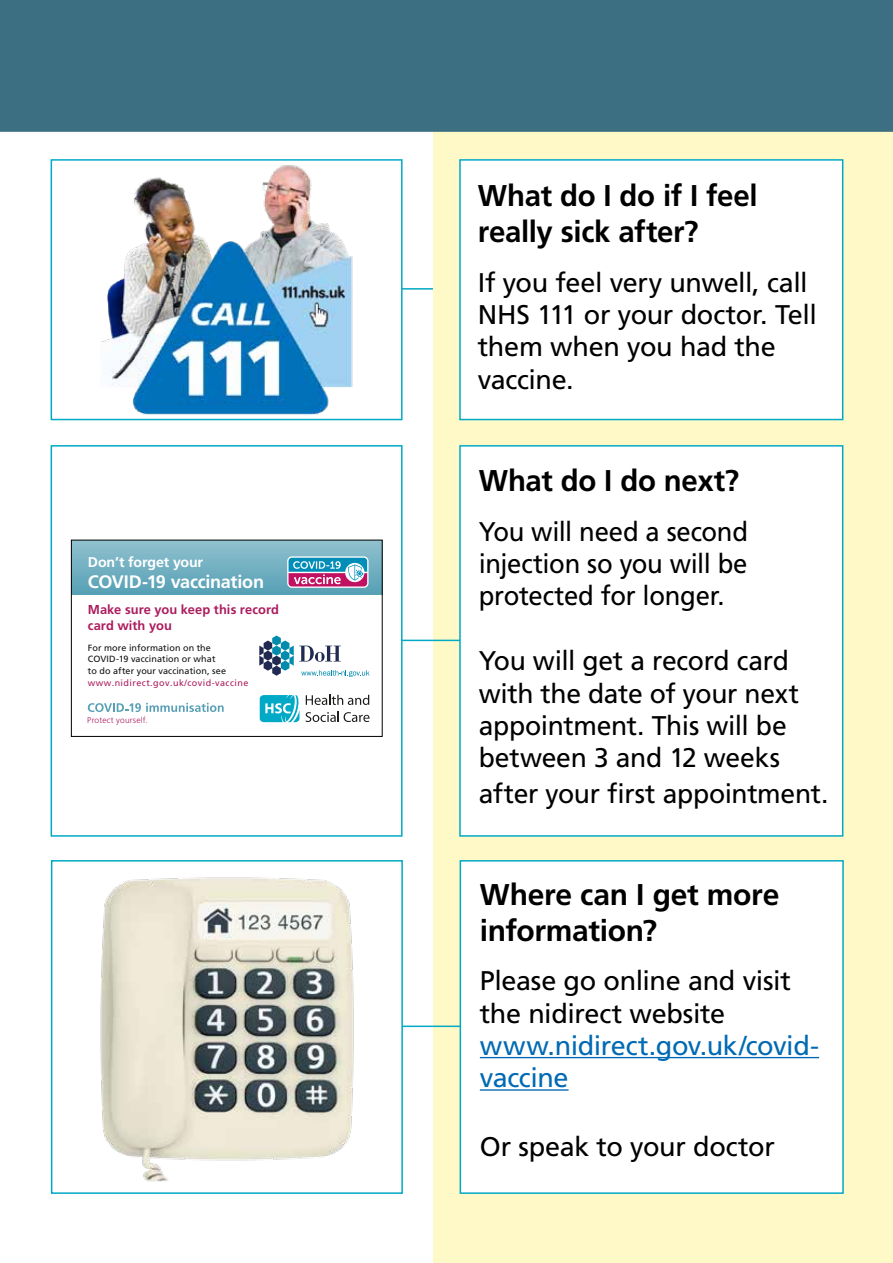
<style>
.page{position:relative;width:893px;height:1263px;background:#fff}
.page>*{position:absolute;margin:0;border:0;box-sizing:border-box;transform-origin:0 0}
.t1{font:700 30px/36px "Frutiger";letter-spacing:-.01em;color:#000}
.t2{font:27px/32.4px "Frutiger";letter-spacing:-.015em;color:#000}
.t3{font:27px/32.4px "Frutiger";letter-spacing:-.015em;color:#000;text-align:justify;scale:.95 1}
.t4{font:27px/32.4px "Frutiger";letter-spacing:-.015em;color:#006ab4}
.t5{font:700 18px "Frutiger";letter-spacing:-.015em;color:#fff}
.t6{font:700 14.25px "Frutiger";letter-spacing:-.01em;color:#fff}
.t7{font:700 12.9px/15.5px "Frutiger";letter-spacing:.005em;color:#ac1c5e}
.t8{font:9px/11.6px "Frutiger";letter-spacing:.01em;color:#121212}
.t9{font:9px "Frutiger";letter-spacing:.05em;color:#ac1c5e}
.t10{font:300 8.4px "Frutiger";letter-spacing:.025em;color:#ac1c5e}
</style>
<div class="page">
<hr style="left:106px;top:288px;width:388px;height:2px;background:#00a9c5">
<div style="left:434px;top:108px;width:459px;height:1155px;background:#fff9c7"></div>
<div style="left:0;top:0;width:893px;height:132px;background:#3d6f82"></div>
<hr style="left:160px;top:640px;width:337px;height:1px;background:#00a9c5">
<hr style="left:170px;top:1025px;width:333px;height:2px;background:#00a9c5">
<div style="left:459px;top:159px;width:384px;height:261px;background:#fff;border:2px solid #00a9c5"></div>
<div style="left:459px;top:445px;width:384px;height:392px;background:#fff;border:2px solid #00a9c5"></div>
<div style="left:51px;top:159px;width:352px;height:261px;background:#fff;border:2px solid #00a9c5"></div>
<div style="left:51px;top:445px;width:352px;height:392px;background:#fff;border:2px solid #00a9c5"></div>
<div style="left:51px;top:860px;width:352px;height:334px;background:#fff;border:2px solid #00a9c5"></div>
<div style="left:460px;top:860px;width:384px;height:334px;background:#fff;border:2px solid #00a9c5"></div>
<hr style="left:480px;top:1057px;width:339px;height:1px;background:#006ab4">
<hr style="left:480px;top:1089px;width:89px;height:2px;background:#006ab4">
<img style="left:95px;top:165px;width:263px;height:256px">
<img style="left:100px;top:877px;width:254px;height:305px">
<div style="left:71px;top:540px;width:311px;height:55px;background:linear-gradient(to bottom,#91c1cf,#55a0b5)"></div>
<svg style="left:88px;top:703px;width:136px;height:9px"></svg>
<svg style="left:259px;top:635px;width:111px;height:42px"></svg>
<svg style="left:259px;top:694px;width:111px;height:29px"></svg>
<svg style="left:287px;top:556px;width:82px;height:32px;background:#9291b7"></svg>
<div style="left:71px;top:540px;width:312px;height:197px;border:1px solid #000"></div>
<p class="t6" style="left:88px;top:554px;width:117px">Don’t forget your</p>
<p class="t5" style="left:88px;top:571px;width:178px">COVID-19 vaccination</p>
<p class="t7" style="left:88px;top:602px;width:193px">Make sure you keep this record card with you</p>
<p class="t8" style="left:88px;top:642px;width:140px">For more information on the<br>COVID-19 vaccination or what to do after your vaccination, see</p>
<p class="t9" style="left:88px;top:677px;width:162px">www.nidirect.gov.uk/covid-vaccine</p>
<p class="t10" style="left:87px;top:715px;width:62px">Protect yourself.</p>
<p class="t1" style="left:478px;top:177px;width:281px">What do I do if I feel really sick after?</p>
<p class="t2" style="left:478px;top:266px;width:340px">If you feel very unwell, call<br>NHS 111 or your doctor. Tell them when you had the vaccine.</p>
<p class="t1" style="left:479px;top:462px;width:262px">What do I do next?</p>
<p class="t3" style="left:479px;top:515px;width:285px">You will need a second injection so you will be protected for longer.</p>
<p class="t2" style="left:479px;top:644px;width:322px">You will get a record card with the date of your next appointment. This will be between 3 and 12 weeks</p>
<p class="t2" style="left:479px;top:777px;width:351px">after your first appointment.</p>
<p class="t1" style="left:480px;top:876px;width:301px">Where can I get more information?</p>
<p class="t2" style="left:480px;top:964px;width:312px">Please go online and visit the nidirect website</p>
<p class="t4" style="left:480px;top:1029px;width:341px">www.nidirect.gov.uk/covid&shy;vaccine</p>
<p class="t2" style="left:480px;top:1130px;width:297px">Or speak to your doctor</p>
</div>
